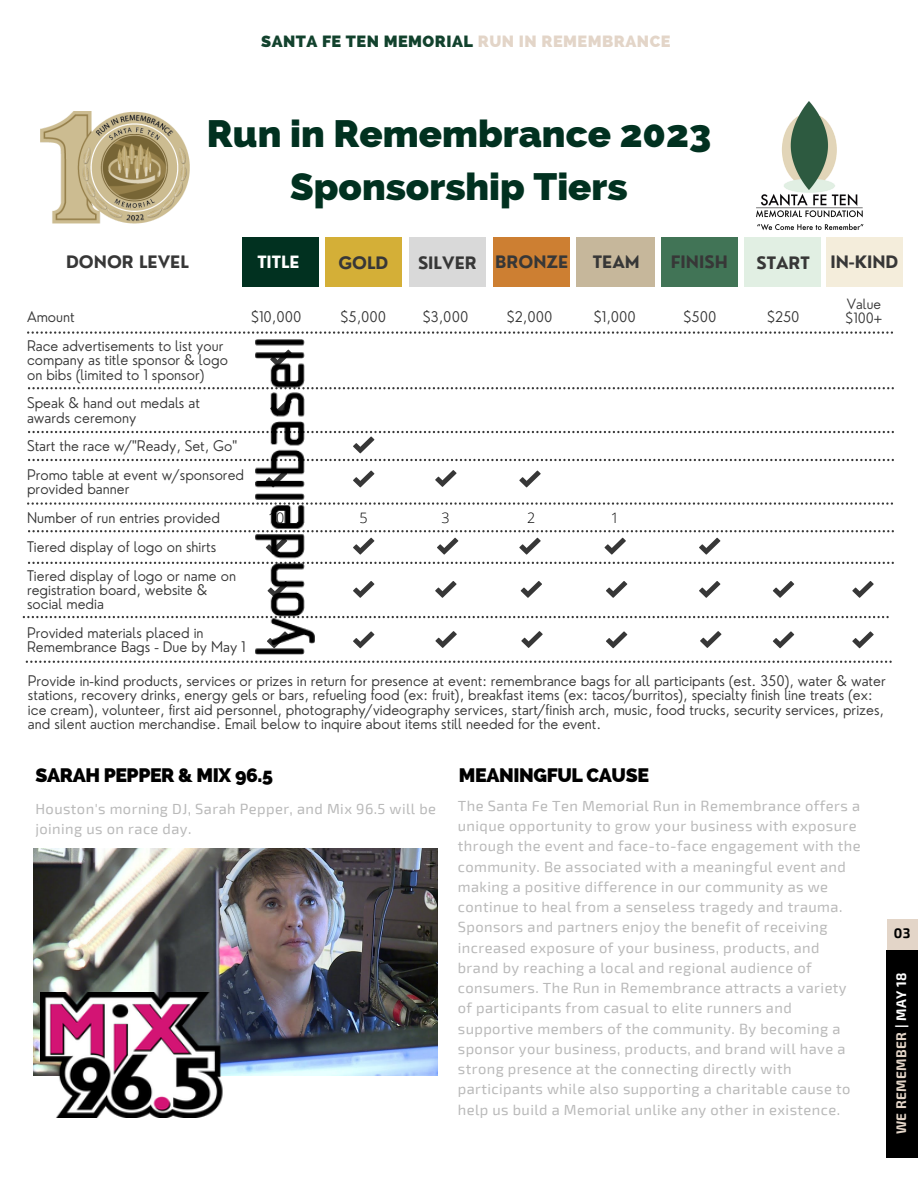
<style>
.page{position:relative;width:918px;height:1188px;background:#fff}
.page>*{position:absolute;margin:0;border:0;box-sizing:border-box;transform-origin:0 0}
.t1{font:800 38.25px/52.8px "Raleway";color:#013120;text-align:center}
.t2{font:800 19.5px "Raleway";letter-spacing:-.02em;color:#000}
.t3{font:700 16.8px "Nourd";color:#373737}
.t4{font:700 16.65px "Nourd";color:#373737}
.t5{font:700 16.5px "Nourd";color:#fff}
.t6{font:800 16.2px "Raleway";letter-spacing:.03em;color:#12422d}
.t7{font:14.7px/20.2px "Exo 2";letter-spacing:.03em;color:#b9b9b9}
.t8{font:300 14.4px/14.4px "Nourd";color:#373737}
.t9{font:300 14.4px "Open Sans";color:#000}
.t10{font:300 13.8px/14.4px "Nourd";color:#373737}
.t11{font:700 13.65px "Exo 2";letter-spacing:.03em;color:#e3d5c8}
.t12{font:700 13.65px "Exo 2";color:#000}
.s1{color:#e3d5c8}
.s2{color:#fff}
</style>
<div class="page">
<div style="left:242px;top:237px;width:77px;height:50px;background:#013120"></div>
<div style="left:325px;top:238px;width:76px;height:49px;background:#d4af37"></div>
<div style="left:409px;top:238px;width:76px;height:49px;background:#d9d9d9"></div>
<div style="left:493px;top:237px;width:76px;height:50px;background:#cd7f32"></div>
<svg style="left:27px;top:331px;width:866px;height:3px"></svg>
<svg style="left:28px;top:530px;width:866px;height:2px"></svg>
<svg style="left:353px;top:538px;width:21px;height:17px"></svg>
<svg style="left:435px;top:470px;width:22px;height:17px"></svg>
<div style="left:577px;top:237px;width:77px;height:50px;background:#c6b79b"></div>
<svg style="left:519px;top:538px;width:22px;height:17px"></svg>
<img style="left:756px;top:101px;width:108px;height:129px">
<img style="left:41px;top:112px;width:148px;height:111px">
<div style="left:661px;top:237px;width:76px;height:50px;background:#417456"></div>
<div style="left:744px;top:237px;width:76px;height:50px;background:#e1efe3"></div>
<div style="left:827px;top:237px;width:76px;height:50px;background:#f4eddb"></div>
<svg style="left:604px;top:538px;width:22px;height:17px"></svg>
<svg style="left:353px;top:471px;width:21px;height:16px"></svg>
<svg style="left:437px;top:538px;width:21px;height:17px"></svg>
<svg style="left:28px;top:387px;width:866px;height:2px"></svg>
<svg style="left:28px;top:431px;width:866px;height:22px"></svg>
<svg style="left:28px;top:459px;width:866px;height:2px"></svg>
<svg style="left:27px;top:502px;width:866px;height:3px"></svg>
<svg style="left:699px;top:538px;width:21px;height:17px"></svg>
<svg style="left:28px;top:562px;width:866px;height:2px"></svg>
<svg style="left:23px;top:616px;width:866px;height:2px"></svg>
<svg style="left:353px;top:581px;width:21px;height:17px"></svg>
<svg style="left:435px;top:581px;width:22px;height:17px"></svg>
<svg style="left:521px;top:581px;width:21px;height:17px"></svg>
<svg style="left:606px;top:581px;width:21px;height:17px"></svg>
<svg style="left:699px;top:581px;width:21px;height:17px"></svg>
<svg style="left:773px;top:581px;width:21px;height:17px"></svg>
<svg style="left:852px;top:581px;width:22px;height:17px"></svg>
<svg style="left:26px;top:661px;width:866px;height:2px"></svg>
<svg style="left:353px;top:631px;width:21px;height:17px"></svg>
<svg style="left:435px;top:631px;width:22px;height:17px"></svg>
<svg style="left:521px;top:631px;width:22px;height:17px"></svg>
<svg style="left:606px;top:631px;width:21px;height:17px"></svg>
<svg style="left:700px;top:631px;width:21px;height:17px"></svg>
<svg style="left:773px;top:631px;width:21px;height:17px"></svg>
<svg style="left:852px;top:631px;width:22px;height:17px"></svg>
<div style="left:887px;top:920px;width:31px;height:32px;background:#e3d5c8"></div>
<div style="left:887px;top:950px;width:31px;height:207px;background:#000"></div>
<svg style="left:519px;top:471px;width:22px;height:16px"></svg>
<img style="left:33px;top:848px;width:404px;height:228px">
<img style="left:41px;top:992px;width:219px;height:125px">
<img style="left:256px;top:340px;width:58px;height:315px">
<p class="t6" style="left:261px;top:32px;width:411px">SANTA FE TEN MEMORIAL <span class="s1">RUN IN REMEMBRANCE</span></p>
<h1 class="t1" style="left:207px;top:107px;width:506px">Run in Remembrance 2023<br>Sponsorship Tiers</h1>
<p class="t3" style="left:66px;top:252px;width:124px">DONOR LEVEL</p>
<p class="t5" style="left:257px;top:252px;width:44px">TITLE</p>
<p class="t4" style="left:338px;top:252px;width:52px">GOLD</p>
<p class="t4" style="left:418px;top:252px;width:152px">SILVER BRONZE</p>
<p class="t4" style="left:593px;top:252px;width:48px">TEAM</p>
<p class="t8" style="left:251px;top:309px;width:52px">$10,000</p>
<p class="t8" style="left:341px;top:309px;width:47px">$5,000</p>
<p class="t8" style="left:423px;top:309px;width:47px">$3,000</p>
<p class="t8" style="left:507px;top:309px;width:47px">$2,000</p>
<p class="t8" style="left:594px;top:309px;width:44px">$1,000</p>
<p class="t8" style="left:27px;top:303px;width:198px;line-height:28.7px">Amount<br>Race advertisements to list your</p>
<p class="t8" style="left:27px;top:353px;width:202px">company as title sponsor &amp; logo on bibs (limited to 1 sponsor)</p>
<p class="t8" style="left:27px;top:396px;width:174px">Speak &amp; hand out medals at awards ceremony</p>
<p class="t8" style="left:27px;top:432px;width:219px;line-height:28.7px">Start the race w/"Ready, Set, Go"<br>Promo table at event w/sponsored</p>
<p class="t8" style="left:27px;top:475px;width:211px;line-height:28.7px">provided banner<br>Number of run entries provided<br>Tiered display of logo on shirts<br>Tiered display of logo or name on</p>
<p class="t8" style="left:27px;top:582px;width:182px">registration board, website &amp; social media</p>
<p class="t8" style="left:27px;top:625px;width:220px">Provided materials placed in<br>Remembrance Bags - Due by May 1</p>
<p class="t9" style="left:268px;top:508px;width:18px">10</p>
<p class="t9" style="left:359px;top:508px;width:10px">5</p>
<p class="t9" style="left:442px;top:508px;width:10px">3</p>
<p class="t9" style="left:527px;top:508px;width:10px">2</p>
<p class="t9" style="left:611px;top:508px;width:10px">1</p>
<p class="t4" style="left:671px;top:252px;width:58px">FINISH</p>
<p class="t4" style="left:756px;top:252px;width:144px">START IN-KIND</p>
<p class="t8" style="left:684px;top:309px;width:34px">$500</p>
<p class="t8" style="left:767px;top:309px;width:34px">$250</p>
<p class="t10" style="left:846px;top:296px;width:38px">Value $100+</p>
<p class="t8" style="left:28px;top:673px;width:859px">Provide in-kind products, services or prizes in return for presence at event: remembrance bags for all participants (est. 350), water &amp; water stations, recovery drinks, energy gels or bars, refueling food (ex: fruit), breakfast items (ex: tacos/burritos), specialty finish line treats (ex: ice cream), volunteer, first aid personnel, photography/videography services, start/finish arch, music, food trucks, security services, prizes, and silent auction merchandise. Email below to inquire about items still needed for the event.</p>
<h2 class="t2" style="left:35px;top:764px;width:239px">SARAH PEPPER &amp; MIX 96.5</h2>
<h2 class="t2" style="left:459px;top:764px;width:192px">MEANINGFUL CAUSE</h2>
<p class="t7" style="left:458px;top:795px;width:404px">The Santa Fe Ten Memorial Run in Remembrance offers a unique opportunity to grow your business with exposure through the event and face-to-face engagement with the community. Be associated with a meaningful event and making a positive difference in our community as we continue to heal from a senseless tragedy and trauma.<br>Sponsors and partners enjoy the benefit of receiving increased exposure of your business, products, and brand by reaching a local and regional audience of consumers. The Run in Remembrance attracts a variety of participants from casual to elite runners and supportive members of the community. By becoming a sponsor your business, products, and brand will have a strong presence at the connecting directly with participants while also supporting a charitable cause to help us build a Memorial unlike any other in existence.</p>
<p class="t7" style="left:35px;top:798px;width:402px">Houston's morning DJ, Sarah Pepper, and Mix 96.5 will be joining us on race day.</p>
<p class="t12" style="left:894px;top:925px;width:18px">03</p>
<p class="t11" style="left:892px;top:1134px;width:164px;rotate:-90deg">WE REMEMBER <span class="s2">| MAY 18</span></p>
</div>
